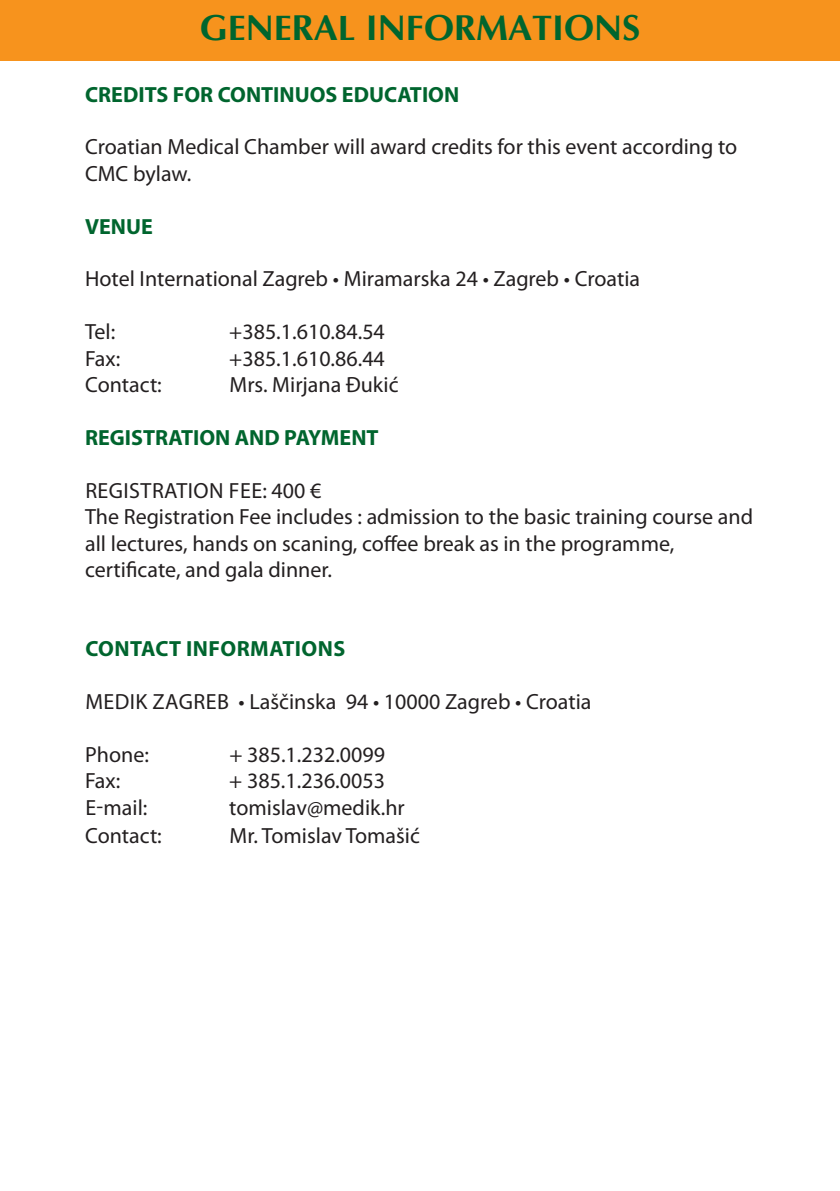
<style>
.page{position:relative;width:840px;height:1191px;background:#fff}
.page>*{position:absolute;margin:0;border:0;box-sizing:border-box;transform-origin:0 0}
.t1{font:36px "Optima Bold L";color:#00652e}
.t2{font:22px/26.4px "Myriad Pro";color:#231f20}
.t3{font:700 22px "Myriad Pro";color:#00652e}
.t4{font:700 22px "Myriad Pro";letter-spacing:.02em;color:#00652e}
</style>
<div class="page">
<div style="left:0;top:0;width:839px;height:61px;background:#f7931d"></div>
<h1 class="t1" style="left:200px;top:6px;width:442px">GENERAL INFORMATIONS</h1>
<p class="t3" style="left:85px;top:86px;width:375px">CREDITS FOR CONTINUOS EDUCATION</p>
<p class="t2" style="left:85px;top:135px;width:653px">Croatian Medical Chamber will award credits for this event according to<br>CMC bylaw.</p>
<p class="t3" style="left:85px;top:218px;width:69px">VENUE</p>
<p class="t2" style="left:85px;top:267px;width:556px">Hotel International Zagreb • Miramarska 24 • Zagreb • Croatia</p>
<p class="t2" style="left:85px;top:320px;width:32px">Tel:</p>
<p class="t2" style="left:229px;top:320px;width:157px">+385.1.610.84.54</p>
<p class="t2" style="left:85px;top:347px;width:37px">Fax:</p>
<p class="t2" style="left:229px;top:347px;width:157px">+385.1.610.86.44</p>
<p class="t2" style="left:85px;top:373px;width:78px">Contact:</p>
<p class="t2" style="left:229px;top:373px;width:171px">Mrs. Mirjana Đukić</p>
<p class="t3" style="left:85px;top:429px;width:295px">REGISTRATION AND PAYMENT</p>
<p class="t2" style="left:85px;top:479px;width:669px">REGISTRATION FEE: 400 €<br>The Registration Fee includes : admission to the basic training course and all lectures, hands on scaning, coffee break as in the programme, certificate, and gala dinner.</p>
<p class="t4" style="left:85px;top:640px;width:261px">CONTACT INFORMATIONS</p>
<p class="t2" style="left:85px;top:690px;width:507px">MEDIK ZAGREB • Laščinska 94 • 10000 Zagreb • Croatia</p>
<p class="t2" style="left:85px;top:743px;width:65px">Phone:</p>
<p class="t2" style="left:229px;top:743px;width:157px">+ 385.1.232.0099</p>
<p class="t2" style="left:85px;top:769px;width:37px">Fax:</p>
<p class="t2" style="left:229px;top:769px;width:157px">+ 385.1.236.0053</p>
<p class="t2" style="left:85px;top:795px;width:64px">E-mail:</p>
<p class="t2" style="left:229px;top:795px;width:177px">tomislav@medik.hr</p>
<p class="t2" style="left:85px;top:824px;width:78px">Contact:</p>
<p class="t2" style="left:229px;top:824px;width:192px">Mr. Tomislav Tomašić</p>
</div>
